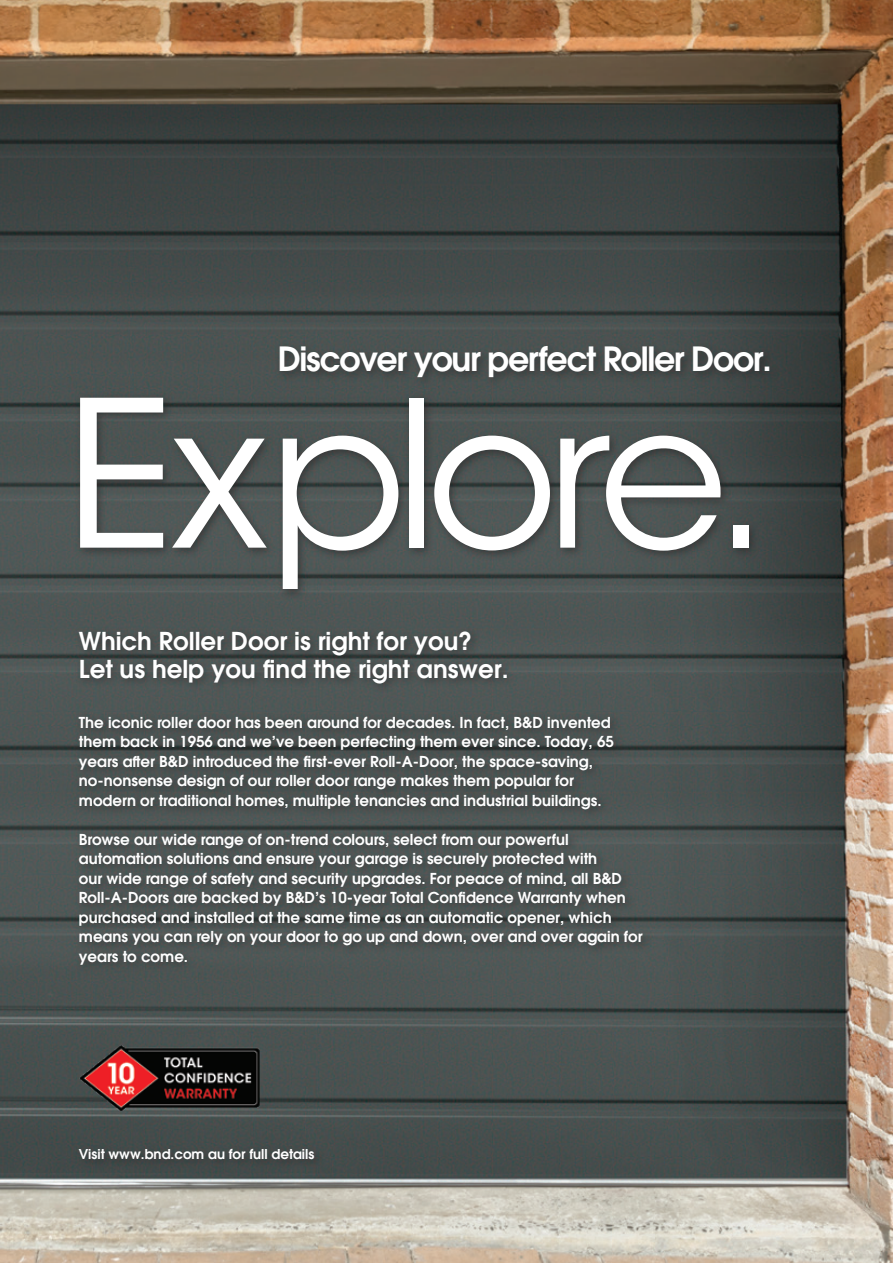
<style>
.page{position:relative;width:893px;height:1263px;background:#fff}
.page>*{position:absolute;margin:0;border:0;box-sizing:border-box;transform-origin:0 0}
.t1{font:202.65px "ITC Avant Garde Std";letter-spacing:-.055em;color:#fff}
.t2{font:600 33.15px "ITC Avant Garde Pro";letter-spacing:-.04em;color:#fff}
.t3{font:600 24.45px/28.5px "ITC Avant Garde Pro";color:#fff}
.t4{font:600 15px/19.5px "ITC Avant Garde Pro";color:#fff}
.t5{font:600 13.5px "ITC Avant Garde Pro";color:#fff}
</style>
<div class="page">
<img style="left:892px;top:0;width:1px;height:755px">
<img style="left:0;top:0;width:892px;height:1263px">
<div style="left:275px;top:342px;width:505px;height:46px;background:#231f20;opacity:.51"></div>
<div style="left:75px;top:392px;width:685px;height:208px;background:#231f20;opacity:.51"></div>
<div style="left:75px;top:1144px;width:250px;height:26px;background:#414847"></div>
<img style="left:75px;top:1040px;width:190px;height:75px">
<div style="left:74px;top:626px;width:579px;height:349px;background:#231f20;opacity:.51"></div>
<h2 class="t2" style="left:278px;top:337px;width:496px">Discover your perfect Roller Door.</h2>
<h1 class="t1" style="left:65px;top:351px;width:706px">Explore.</h1>
<h3 class="t3" style="left:79px;top:626px;width:431px">Which Roller Door is right for you?<br>Let us help you find the right answer.</h3>
<p class="t4" style="left:79px;top:712px;width:536px">The iconic roller door has been around for decades. In fact, B&amp;D invented them back in 1956 and we’ve been perfecting them ever since. Today, 65 years after B&amp;D introduced the first-ever Roll-A-Door, the space-saving, no-nonsense design of our roller door range makes them popular for modern or traditional homes, multiple tenancies and industrial buildings.</p>
<p class="t4" style="left:79px;top:829px;width:565px">Browse our wide range of on-trend colours, select from our powerful automation solutions and ensure your garage is securely protected with<br>our wide range of safety and security upgrades. For peace of mind, all B&amp;D Roll-A-Doors are backed by B&amp;D’s 10-year Total Confidence Warranty when purchased and installed at the same time as an automatic opener, which means you can rely on your door to go up and down, over and over again for years to come.</p>
<p class="t5" style="left:79px;top:1145px;width:237px">Visit www.bnd.com au for full details</p>
</div>
